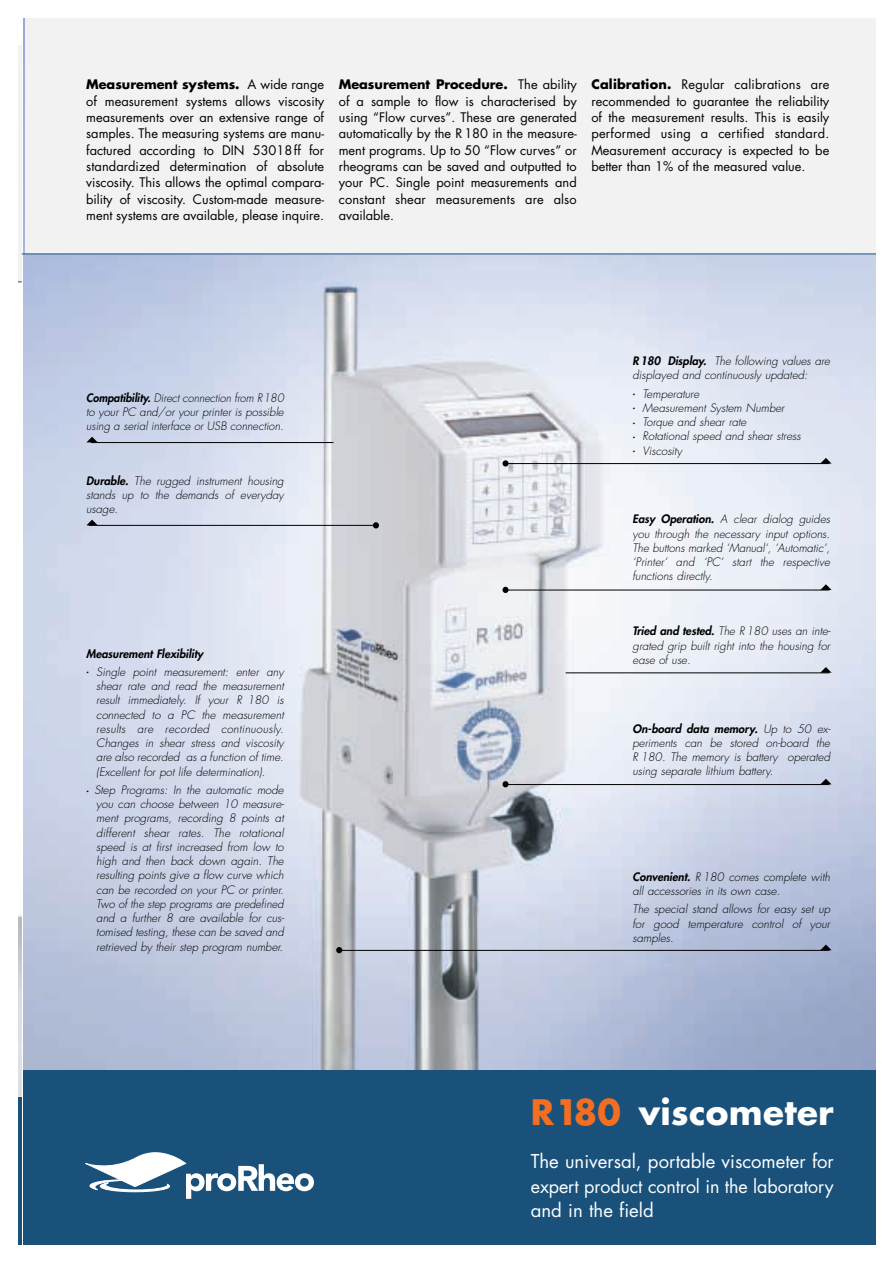
<style>
.page{position:relative;width:893px;height:1263px;background:#fff}
.page>*{position:absolute;margin:0;border:0;box-sizing:border-box;transform-origin:0 0}
.t1{font:700 34.2px "Futura";letter-spacing:.01em;color:#fff}
.t2{font:18.6px "Futura";color:#fff}
.t3{font:18.3px "Futura";letter-spacing:-.005em;color:#fff}
.t4{font:12.9px/16.4px "Futura";color:#000;text-align:justify}
.t5{font:italic 300 11.4px/14.2px "Futura";color:#000;text-align:justify}
.t6{font:italic 300 11.4px/14.2px "Futura";color:#000;text-align:justify;scale:.96 1}
.t7{font:italic 800 11.4px "Futura";color:#000}
.s1{font-weight:700}
.s2{font-weight:800}
.s3{font-size:4.2px}
.s4{color:#f36e21}
</style>
<div class="page">
<img style="left:19px;top:915px;width:3px;height:183px">
<hr style="left:19px;top:1098px;width:3px;height:146px;background:#19517b">
<hr style="left:19px;top:46px;width:3px;height:236px;background:#f2f2f2">
<img style="left:23px;top:19px;width:852px;height:1051px">
<div style="left:23px;top:1070px;width:852px;height:174px;background:#19517b"></div>
<div style="left:25px;top:19px;width:850px;height:235px;background:#f2f2f2"></div>
<hr style="left:22px;top:254px;width:853px;height:1px;background:#19517b">
<svg style="left:85px;top:1152px;width:229px;height:47px"></svg>
<hr style="left:91px;top:442px;width:242px;height:1px;background:#000">
<svg style="left:86px;top:437px;width:12px;height:5px"></svg>
<hr style="left:565px;top:673px;width:264px;height:1px;background:#000">
<svg style="left:820px;top:667px;width:11px;height:6px"></svg>
<hr style="left:506px;top:590px;width:323px;height:1px;background:#000">
<svg style="left:502px;top:587px;width:6px;height:6px"></svg>
<svg style="left:820px;top:584px;width:11px;height:6px"></svg>
<hr style="left:506px;top:463px;width:323px;height:1px;background:#000">
<div style="left:502px;top:460px;width:6px;height:7px;background:#000;border-radius:50%"></div>
<svg style="left:820px;top:458px;width:11px;height:6px"></svg>
<hr style="left:506px;top:784px;width:323px;height:1px;background:#000">
<svg style="left:502px;top:781px;width:6px;height:6px"></svg>
<svg style="left:820px;top:779px;width:11px;height:5px"></svg>
<hr style="left:340px;top:950px;width:489px;height:1px;background:#000">
<svg style="left:336px;top:947px;width:6px;height:6px"></svg>
<svg style="left:820px;top:945px;width:11px;height:5px"></svg>
<hr style="left:89px;top:525px;width:287px;height:1px;background:#000">
<svg style="left:373px;top:522px;width:6px;height:6px"></svg>
<svg style="left:86px;top:520px;width:12px;height:5px"></svg>
<p class="t4" style="left:86px;top:77px;width:239px"><span class="s1">Measurement systems.</span> A wide range of measurement systems allows viscosity measurements over an extensive range of samples. The measuring systems are manu&shy;factured according to DIN 53018ff for standardized determination of absolute viscosity. This allows the optimal compara&shy;bility of viscosity. Custom-made measure&shy;ment systems are available, please inquire.</p>
<p class="t4" style="left:339px;top:77px;width:239px"><span class="s1">Measurement Procedure.</span> The ability of a sample to flow is characterised by using “Flow curves”. These are generated automatically by the R180 in the measure&shy;ment programs. Up to 50 “Flow curves” or rheograms can be saved and outputted to your PC. Single point measurements and constant shear measurements are also available.</p>
<p class="t4" style="left:591px;top:77px;width:239px"><span class="s1">Calibration.</span> Regular calibrations are recommended to guarantee the reliability of the measurement results. This is easily performed using a certified standard.<br>Measurement accuracy is expected to be better than 1% of the measured value.</p>
<p class="t6" style="left:86px;top:391px;width:207px"><span class="s2">Compatibility.</span> Direct connection from R180 to your PC and/or your printer is possible using a serial interface or USB connection.</p>
<p class="t5" style="left:86px;top:475px;width:199px"><span class="s2">Durable.</span> The rugged instrument housing stands up to the demands of everyday usage.</p>
<p class="t7" style="left:86px;top:648px;width:118px">Measurement Flexibility</p>
<p class="t5" style="left:96px;top:666px;width:189px;text-indent:-10px"><span class="s3">•</span> Single point measurement: enter any shear rate and read the measurement result immediately. If your R 180 is connected to a PC the measurement results are recorded continuously.<br>Changes in shear stress and viscosity are also recorded as a function of time. (Excellent for pot life determination).</p>
<p class="t5" style="left:96px;top:784px;width:189px;text-indent:-10px"><span class="s3">•</span> Step Programs: In the automatic mode you can choose between 10 measure&shy;ment programs, recording 8 points at different shear rates. The rotational speed is at first increased from low to high and then back down again. The resulting points give a flow curve which can be recorded on your PC or printer.<br>Two of the step programs are predefined and a further 8 are available for cus&shy;tomised testing, these can be saved and retrieved by their step program number.</p>
<p class="t5" style="left:632px;top:355px;width:199px"><span class="s2">R 180 Display.</span> The following values are displayed and continuously updated:</p>
<p class="t5" style="left:632px;top:387px;width:68px"><span class="s3">•</span> Temperature</p>
<p class="t5" style="left:632px;top:401px;width:153px"><span class="s3">•</span> Measurement System Number</p>
<p class="t5" style="left:632px;top:416px;width:115px"><span class="s3">•</span> Torque and shear rate</p>
<p class="t5" style="left:632px;top:430px;width:170px"><span class="s3">•</span> Rotational speed and shear stress</p>
<p class="t5" style="left:632px;top:444px;width:51px"><span class="s3">•</span> Viscosity</p>
<p class="t5" style="left:632px;top:513px;width:199px"><span class="s2">Easy Operation.</span> A clear dialog guides you through the necessary input options.<br>The buttons marked ‘Manual‘, ‘Automatic‘, ‘Printer‘ and ‘PC‘ start the respective functions directly.</p>
<p class="t5" style="left:632px;top:625px;width:200px"><span class="s2">Tried and tested.</span> The R 180 uses an inte&shy;grated grip built right into the housing for ease of use.</p>
<p class="t5" style="left:632px;top:722px;width:200px"><span class="s2">On-board data memory.</span> Up to 50 ex&shy;periments can be stored on-board the R 180. The memory is battery operated using separate lithium battery.</p>
<p class="t5" style="left:632px;top:871px;width:199px"><span class="s2">Convenient.</span> R 180 comes complete with all accessories in its own case.</p>
<p class="t5" style="left:632px;top:903px;width:199px">The special stand allows for easy set up for good temperature control of your samples.</p>
<h1 class="t1" style="left:530px;top:1097px;width:304px"><span class="s4">R180</span> viscometer</h1>
<h2 class="t2" style="left:530px;top:1153px;width:304px">The universal, portable viscometer for</h2>
<h3 class="t3" style="left:530px;top:1177px;width:304px">expert product control in the laboratory</h3>
<h2 class="t2" style="left:530px;top:1202px;width:124px">and in the field</h2>
</div>
